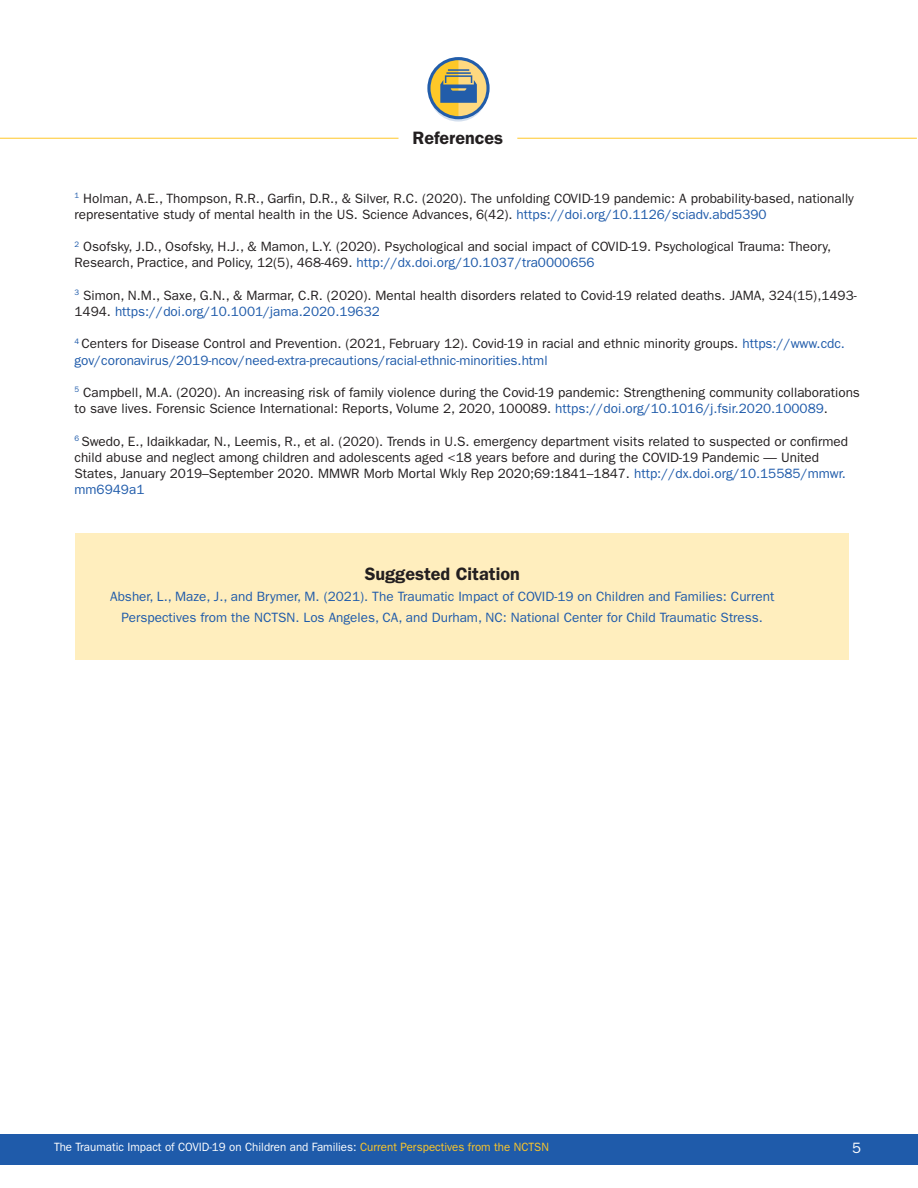
<style>
.page{position:relative;width:918px;height:1188px;background:#fff}
.page>*{position:absolute;margin:0;border:0;box-sizing:border-box;transform-origin:0 0}
.t1{font:600 18px "ITC Franklin Gothic Std";color:#231f20}
.t2{font:15px "ITC Franklin Gothic Std";color:#fff}
.t3{font:13.5px/16.2px "ITC Franklin Gothic Std";color:#231f20}
.t4{font:13.5px/21px "ITC Franklin Gothic Std";color:#1f5baa;text-align:center}
.t5{font:12px "ITC Franklin Gothic Std";color:#fff;scale:.96 1}
.s1{color:#1f5baa}
.s2{color:#ffc727}
</style>
<div class="page">
<div style="left:0;top:1134px;width:918px;height:30px;background:#1f5baa"></div>
<div style="left:75px;top:533px;width:774px;height:127px;background:#ffeebe"></div>
<svg style="left:427px;top:57px;width:63px;height:62px"></svg>
<hr style="left:0;top:138px;width:399px;height:1px;background:#ffc727">
<hr style="left:517px;top:138px;width:400px;height:1px;background:#ffc727">
<p class="t1" style="left:413px;top:127px;width:92px">References</p>
<p class="t3" style="left:75px;top:190px;width:781px"><sup>1</sup> Holman, A.E., Thompson, R.R., Garfin, D.R., &amp; Silver, R.C. (2020). The unfolding COVID-19 pandemic: A probability-based, nationally representative study of mental health in the US. Science Advances, 6(42). <span class="s1">https://doi.org/10.1126/sciadv.abd5390</span></p>
<p class="t3" style="left:75px;top:239px;width:758px"><sup>2</sup> Osofsky, J.D., Osofsky, H.J., &amp; Mamon, L.Y. (2020). Psychological and social impact of COVID-19. Psychological Trauma: Theory,<br>Research, Practice, and Policy, 12(5), 468-469. <span class="s1">http://dx.doi.org/10.1037/tra0000656</span></p>
<p class="t3" style="left:75px;top:287px;width:784px"><sup>3</sup> Simon, N.M., Saxe, G.N., &amp; Marmar, C.R. (2020). Mental health disorders related to Covid-19 related deaths. JAMA, 324(15),1493-<br>1494. <span class="s1">https://doi.org/10.1001/jama.2020.19632</span></p>
<p class="t3" style="left:75px;top:336px;width:772px"><sup>4</sup> Centers for Disease Control and Prevention. (2021, February 12). Covid-19 in racial and ethnic minority groups. <span class="s1">https://www.cdc. gov/coronavirus/2019-ncov/need-extra-precautions/racial-ethnic-minorities.html</span></p>
<p class="t3" style="left:75px;top:384px;width:787px"><sup>5</sup> Campbell, M.A. (2020). An increasing risk of family violence during the Covid-19 pandemic: Strengthening community collaborations to save lives. Forensic Science International: Reports, Volume 2, 2020, 100089. <span class="s1">https://doi.org/10.1016/j.fsir.2020.100089</span>.</p>
<p class="t3" style="left:75px;top:433px;width:775px"><sup>6</sup> Swedo, E., Idaikkadar, N., Leemis, R., et al. (2020). Trends in U.S. emergency department visits related to suspected or confirmed child abuse and neglect among children and adolescents aged &lt;18 years before and during the COVID-19 Pandemic — United States, January 2019–September 2020. MMWR Morb Mortal Wkly Rep 2020;69:1841–1847. <span class="s1">http://dx.doi.org/10.15585/mmwr. mm6949a1</span></p>
<p class="t1" style="left:365px;top:563px;width:157px">Suggested Citation</p>
<p class="t4" style="left:110px;top:586px;width:666px">Absher, L., Maze, J., and Brymer, M. (2021). The Traumatic Impact of COVID-19 on Children and Families: Current<br>Perspectives from the NCTSN. Los Angeles, CA, and Durham, NC: National Center for Child Traumatic Stress.</p>
<p class="t5" style="left:54px;top:1140px;width:517px">The Traumatic Impact of COVID-19 on Children and Families: <span class="s2">Current Perspectives from the NCTSN</span></p>
<p class="t2" style="left:852px;top:1140px;width:10px">5</p>
</div>
